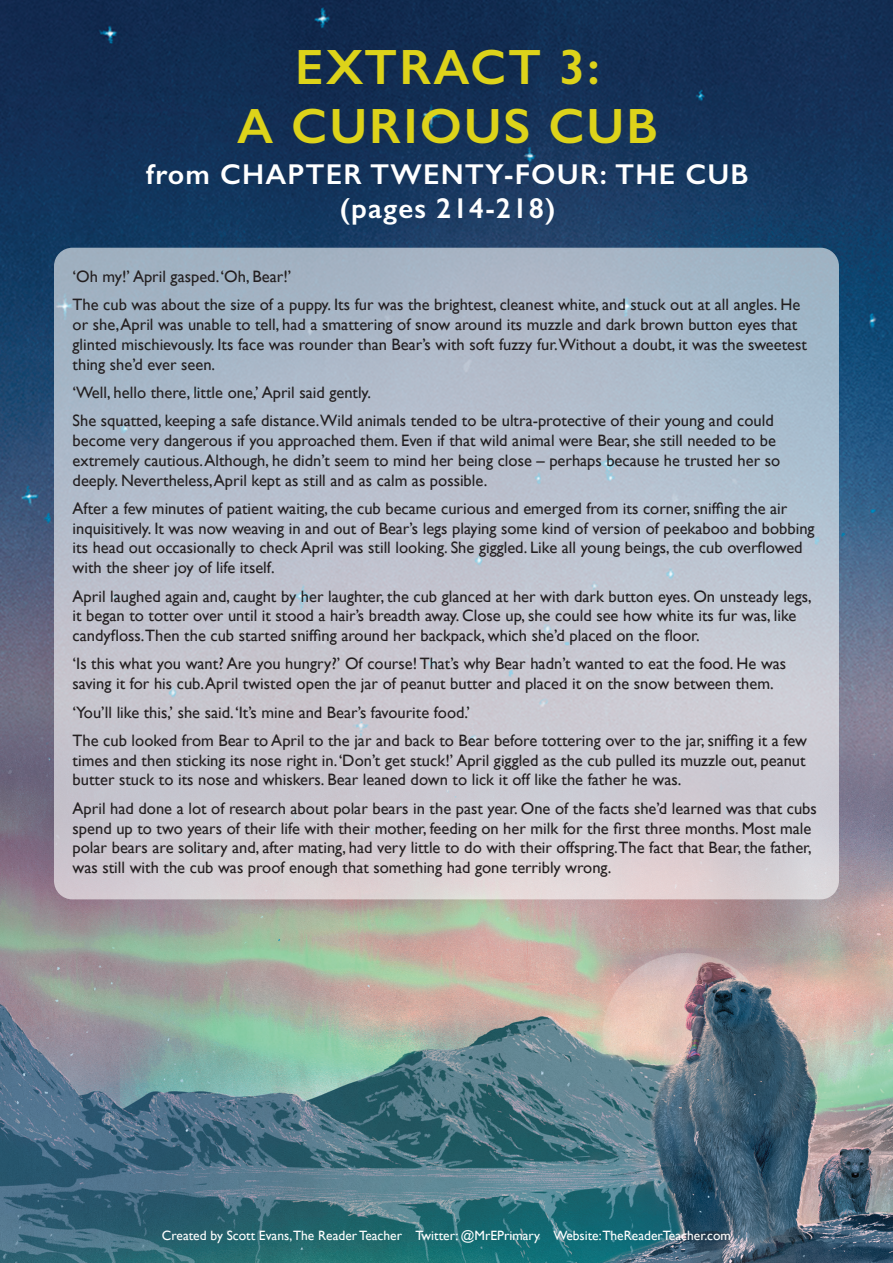
<style>
.page{position:relative;width:893px;height:1263px;background:#fff}
.page>*{position:absolute;margin:0;border:0;box-sizing:border-box;transform-origin:0 0}
.t1{font:600 49.8px/59.7px "Gill Sans";letter-spacing:.04em;color:#ddd31a;text-align:center}
.t2{font:600 28.8px/34.5px "Gill Sans";letter-spacing:.04em;color:#fff;text-align:center}
.t3{font:16.5px/19.8px "Gill Sans";color:#231f20}
.t4{font:13.5px "Gill Sans";color:#fff}
</style>
<div class="page">
<img style="left:0;top:0;width:893px;height:1263px">
<div style="left:54px;top:248px;width:785px;height:651px;background:linear-gradient(to bottom,#a2b5c7,#d8cfd5);border-radius:18px"></div>
<p class="t1" style="left:237px;top:37px;width:422px">EXTRACT 3:<br>A CURIOUS CUB</p>
<p class="t2" style="left:146px;top:157px;width:604px">from CHAPTER TWENTY-FOUR: THE CUB (pages 214-218)</p>
<p class="t3" style="left:73px;top:266px;width:220px">‘Oh my!’ April gasped. ‘Oh, Bear!’</p>
<p class="t3" style="left:73px;top:294px;width:736px">The cub was about the size of a puppy. Its fur was the brightest, cleanest white, and stuck out at all angles. He or she, April was unable to tell, had a smattering of snow around its muzzle and dark brown button eyes that glinted mischievously. Its face was rounder than Bear’s with soft fuzzy fur.Without a doubt, it was the sweetest thing she’d ever seen.</p>
<p class="t3" style="left:73px;top:382px;width:300px">‘Well, hello there, little one,’ April said gently.</p>
<p class="t3" style="left:73px;top:410px;width:709px">She squatted, keeping a safe distance.Wild animals tended to be ultra-protective of their young and could become very dangerous if you approached them. Even if that wild animal were Bear, she still needed to be extremely cautious. Although, he didn’t seem to mind her being close – perhaps because he trusted her so deeply. Nevertheless, April kept as still and as calm as possible.</p>
<p class="t3" style="left:73px;top:498px;width:743px">After a few minutes of patient waiting, the cub became curious and emerged from its corner, sniffing the air inquisitively. It was now weaving in and out of Bear’s legs playing some kind of version of peekaboo and bobbing its head out occasionally to check April was still looking. She giggled. Like all young beings, the cub overflowed with the sheer joy of life itself.</p>
<p class="t3" style="left:73px;top:586px;width:741px">April laughed again and, caught by her laughter, the cub glanced at her with dark button eyes. On unsteady legs, it began to totter over until it stood a hair’s breadth away. Close up, she could see how white its fur was, like candyfloss.Then the cub started sniffing around her backpack, which she’d placed on the floor.</p>
<p class="t3" style="left:73px;top:654px;width:715px">‘Is this what you want? Are you hungry?’ Of course! That’s why Bear hadn’t wanted to eat the food. He was saving it for his cub. April twisted open the jar of peanut butter and placed it on the snow between them.</p>
<p class="t3" style="left:73px;top:702px;width:399px">‘You’ll like this,’ she said. ‘It’s mine and Bear’s favourite food.’</p>
<p class="t3" style="left:73px;top:730px;width:736px;text-align:justify">The cub looked from Bear to April to the jar and back to Bear before tottering over to the jar, sniffing it a few times and then sticking its nose right in. ‘Don’t get stuck!’ April giggled as the cub pulled its muzzle out, peanut butter stuck to its nose and whiskers. Bear leaned down to lick it off like the father he was.</p>
<p class="t3" style="left:73px;top:798px;width:746px">April had done a lot of research about polar bears in the past year. One of the facts she’d learned was that cubs spend up to two years of their life with their mother, feeding on her milk for the first three months. Most male polar bears are solitary and, after mating, had very little to do with their offspring.The fact that Bear, the father, was still with the cub was proof enough that something had gone terribly wrong.</p>
<p class="t4" style="left:162px;top:1228px;width:571px">Created by Scott Evans,The Reader Teacher Twitter: @MrEPrimary Website:TheReaderTeacher.com</p>
</div>
